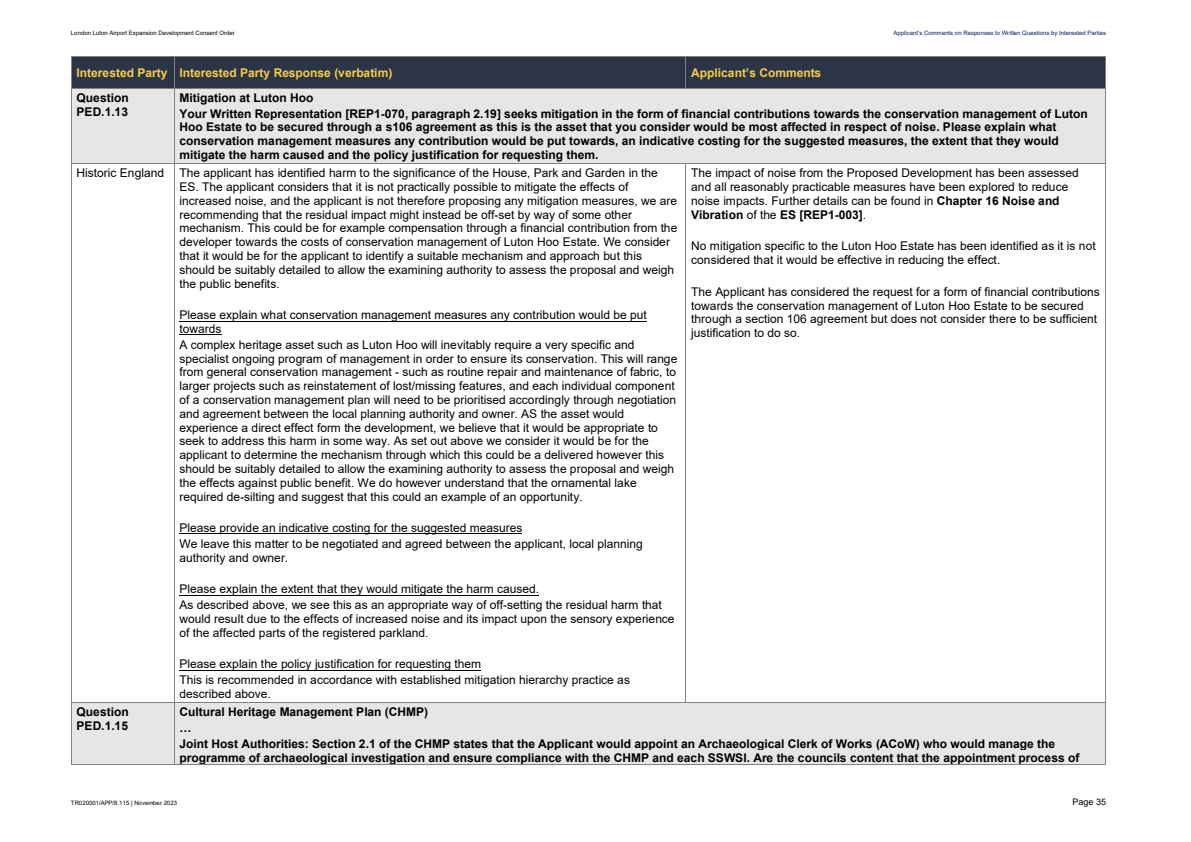
<style>
.page{position:relative;width:1191px;height:842px;background:#fff}
.page>*{position:absolute;margin:0;border:0;box-sizing:border-box;transform-origin:0 0}
.t1{font:12px/13.8px "Arial";color:#000}
.t2{font:700 12px/13.8px "Arial";color:#000}
.t3{font:700 12px "Arial";color:#f7cc46}
.t4{font:9px "Arial";color:#000}
.t5{font:6px "Arial";letter-spacing:.005em;color:#000}
.t6{font:6px "Arial";color:#002060}
.s1{font-weight:700}
</style>
<div class="page">
<div style="left:71px;top:57px;width:103px;height:31px;background:#2b3545"></div>
<div style="left:179px;top:57px;width:501px;height:31px;background:#2b3545"></div>
<div style="left:686px;top:57px;width:419px;height:31px;background:#2b3545"></div>
<hr style="left:71px;top:57px;width:103px;height:1px;background:#828282">
<hr style="left:174px;top:57px;width:511px;height:1px;background:#828282">
<hr style="left:686px;top:57px;width:419px;height:1px;background:#828282">
<hr style="left:71px;top:57px;width:1px;height:31px;background:#828282">
<hr style="left:174px;top:57px;width:1px;height:31px;background:#828282">
<hr style="left:685px;top:57px;width:1px;height:31px;background:#828282">
<hr style="left:1105px;top:57px;width:1px;height:31px;background:#828282">
<div style="left:71px;top:88px;width:103px;height:75px;background:#e6e6e6"></div>
<div style="left:179px;top:88px;width:921px;height:18px;background:#e6e6e6"></div>
<div style="left:179px;top:106px;width:921px;height:14px;background:#e6e6e6"></div>
<div style="left:179px;top:120px;width:921px;height:14px;background:#e6e6e6"></div>
<div style="left:179px;top:134px;width:921px;height:14px;background:#e6e6e6"></div>
<div style="left:179px;top:148px;width:921px;height:15px;background:#e6e6e6"></div>
<hr style="left:71px;top:88px;width:103px;height:1px;background:#828282">
<hr style="left:174px;top:88px;width:511px;height:1px;background:#828282">
<hr style="left:686px;top:88px;width:419px;height:1px;background:#828282">
<hr style="left:71px;top:88px;width:1px;height:75px;background:#828282">
<hr style="left:174px;top:88px;width:1px;height:75px;background:#828282">
<hr style="left:1105px;top:88px;width:1px;height:75px;background:#828282">
<hr style="left:179px;top:321px;width:468px;height:1px;background:#000">
<hr style="left:179px;top:334px;width:42px;height:1px;background:#000">
<hr style="left:179px;top:534px;width:343px;height:1px;background:#000">
<hr style="left:179px;top:595px;width:360px;height:1px;background:#000">
<hr style="left:179px;top:670px;width:302px;height:1px;background:#000">
<hr style="left:71px;top:163px;width:103px;height:1px;background:#828282">
<hr style="left:174px;top:163px;width:511px;height:1px;background:#828282">
<hr style="left:686px;top:163px;width:419px;height:1px;background:#828282">
<hr style="left:71px;top:164px;width:1px;height:539px;background:#828282">
<hr style="left:174px;top:164px;width:1px;height:539px;background:#828282">
<hr style="left:685px;top:164px;width:1px;height:539px;background:#828282">
<hr style="left:1105px;top:164px;width:1px;height:539px;background:#828282">
<div style="left:71px;top:703px;width:103px;height:61px;background:#e6e6e6"></div>
<div style="left:179px;top:703px;width:921px;height:18px;background:#e6e6e6"></div>
<div style="left:179px;top:721px;width:921px;height:16px;background:#e6e6e6"></div>
<div style="left:179px;top:737px;width:921px;height:13px;background:#e6e6e6"></div>
<div style="left:179px;top:750px;width:921px;height:14px;background:#e6e6e6"></div>
<hr style="left:71px;top:703px;width:103px;height:1px;background:#828282">
<hr style="left:174px;top:703px;width:511px;height:1px;background:#828282">
<hr style="left:686px;top:703px;width:419px;height:1px;background:#828282">
<hr style="left:71px;top:703px;width:1px;height:61px;background:#828282">
<hr style="left:71px;top:764px;width:103px;height:1px;background:#828282">
<hr style="left:174px;top:703px;width:1px;height:61px;background:#828282">
<hr style="left:174px;top:764px;width:931px;height:1px;background:#828282">
<hr style="left:1105px;top:703px;width:1px;height:61px;background:#828282">
<p class="t5" style="left:71px;top:29px;width:165px">London Luton Airport Expansion Development Consent Order</p>
<p class="t6" style="left:893px;top:29px;width:214px">Applicant’s Comments on Responses to Written Questions by Interested Parties</p>
<p class="t3" style="left:77px;top:64px;width:92px">Interested Party</p>
<p class="t3" style="left:179px;top:64px;width:214px">Interested Party Response (verbatim)</p>
<p class="t3" style="left:691px;top:64px;width:132px">Applicant’s Comments</p>
<p class="t2" style="left:77px;top:91px;width:54px">Question<br>PED.1.13</p>
<p class="t2" style="left:179px;top:91px;width:135px">Mitigation at Luton Hoo</p>
<p class="t2" style="left:179px;top:107px;width:909px">Your Written Representation [REP1-070, paragraph 2.19] seeks mitigation in the form of financial contributions towards the conservation management of Luton Hoo Estate to be secured through a s106 agreement as this is the asset that you consider would be most affected in respect of noise. Please explain what conservation management measures any contribution would be put towards, an indicative costing for the suggested measures, the extent that they would mitigate the harm caused and the policy justification for requesting them.</p>
<p class="t1" style="left:77px;top:166px;width:89px">Historic England</p>
<p class="t1" style="left:179px;top:166px;width:499px">The applicant has identified harm to the significance of the House, Park and Garden in the ES. The applicant considers that it is not practically possible to mitigate the effects of increased noise, and the applicant is not therefore proposing any mitigation measures, we are recommending that the residual impact might instead be off-set by way of some other mechanism. This could be for example compensation through a financial contribution from the developer towards the costs of conservation management of Luton Hoo Estate. We consider that it would be for the applicant to identify a suitable mechanism and approach but this should be suitably detailed to allow the examining authority to assess the proposal and weigh the public benefits.</p>
<p class="t1" style="left:179px;top:308px;width:469px">Please explain what conservation management measures any contribution would be put towards</p>
<p class="t1" style="left:179px;top:338px;width:499px">A complex heritage asset such as Luton Hoo will inevitably require a very specific and specialist ongoing program of management in order to ensure its conservation. This will range from general conservation management - such as routine repair and maintenance of fabric, to larger projects such as reinstatement of lost/missing features, and each individual component of a conservation management plan will need to be prioritised accordingly through negotiation and agreement between the local planning authority and owner. AS the asset would experience a direct effect form the development, we believe that it would be appropriate to seek to address this harm in some way. As set out above we consider it would be for the applicant to determine the mechanism through which this could be a delivered however this should be suitably detailed to allow the examining authority to assess the proposal and weigh the effects against public benefit. We do however understand that the ornamental lake required de-silting and suggest that this could an example of an opportunity.</p>
<p class="t1" style="left:179px;top:521px;width:344px">Please provide an indicative costing for the suggested measures</p>
<p class="t1" style="left:179px;top:537px;width:465px">We leave this matter to be negotiated and agreed between the applicant, local planning authority and owner.</p>
<p class="t1" style="left:179px;top:582px;width:361px">Please explain the extent that they would mitigate the harm caused.</p>
<p class="t1" style="left:179px;top:598px;width:496px">As described above, we see this as an appropriate way of off-setting the residual harm that would result due to the effects of increased noise and its impact upon the sensory experience of the affected parts of the registered parkland.</p>
<p class="t1" style="left:179px;top:657px;width:303px">Please explain the policy justification for requesting them</p>
<p class="t1" style="left:179px;top:673px;width:452px">This is recommended in accordance with established mitigation hierarchy practice as described above.</p>
<p class="t1" style="left:691px;top:166px;width:389px">The impact of noise from the Proposed Development has been assessed and all reasonably practicable measures have been explored to reduce noise impacts. Further details can be found in <span class="s1">Chapter 16 Noise and Vibration</span> of the <span class="s1">ES [REP1-003]</span>.</p>
<p class="t1" style="left:691px;top:239px;width:406px">No mitigation specific to the Luton Hoo Estate has been identified as it is not considered that it would be effective in reducing the effect.</p>
<p class="t1" style="left:691px;top:284px;width:410px">The Applicant has considered the request for a form of financial contributions towards the conservation management of Luton Hoo Estate to be secured through a section 106 agreement but does not consider there to be sufficient justification to do so.</p>
<p class="t2" style="left:77px;top:705px;width:54px">Question<br>PED.1.15</p>
<p class="t2" style="left:179px;top:705px;width:250px">Cultural Heritage Management Plan (CHMP)</p>
<p class="t2" style="left:179px;top:721px;width:13px">…</p>
<p class="t2" style="left:179px;top:737px;width:901px">Joint Host Authorities: Section 2.1 of the CHMP states that the Applicant would appoint an Archaeological Clerk of Works (ACoW) who would manage the programme of archaeological investigation and ensure compliance with the CHMP and each SSWSI. Are the councils content that the appointment process of</p>
<p class="t5" style="left:71px;top:799px;width:108px">TR020001/APP/8.115 | November 2023</p>
<p class="t4" style="left:1072px;top:795px;width:35px">Page 35</p>
</div>
